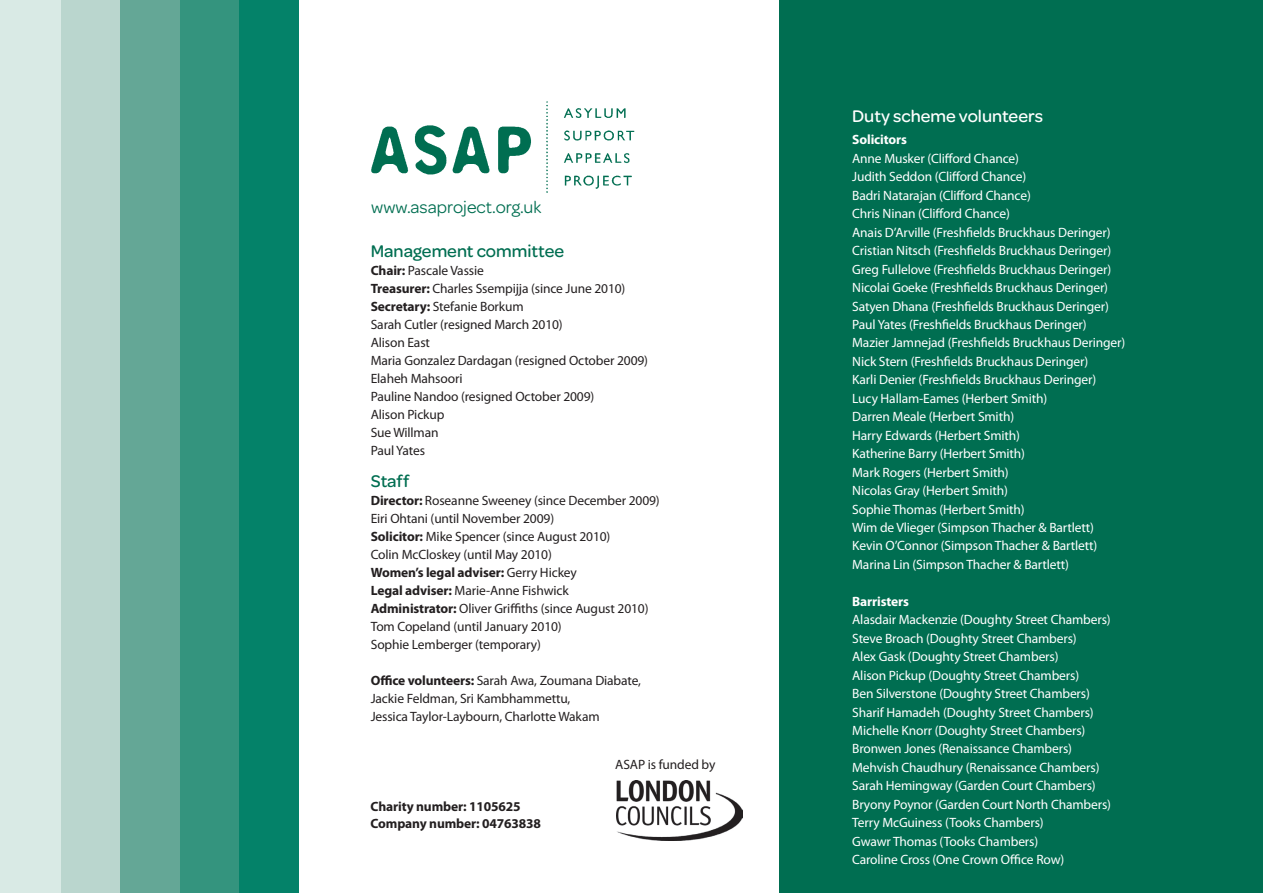
<style>
.page{position:relative;width:1263px;height:893px;background:#fff}
.page>*{position:absolute;margin:0;border:0;box-sizing:border-box;transform-origin:0 0}
.t1{font:500 18px "Omnes";color:#006e51}
.t2{font:18px "Omnes";letter-spacing:-.005em;color:#006e51}
.t3{font:500 18px "Omnes";color:#fff}
.t4{font:13.5px/18.5px "Myriad Pro";letter-spacing:-.01em;color:#fff}
.t5{font:13.5px/18px "Myriad Pro";letter-spacing:-.01em;color:#231f20}
.t6{font:700 13.5px/17.2px "Myriad Pro";letter-spacing:-.01em;color:#231f20}
.t7{font:700 13.5px "Myriad Pro";letter-spacing:-.01em;color:#fff}
.s1{font-weight:700}
</style>
<div class="page">
<img style="left:371px;top:101px;width:264px;height:92px">
<div style="left:779px;top:0;width:484px;height:893px;background:#006e51"></div>
<div style="left:239px;top:0;width:59px;height:893px;background:#048269"></div>
<div style="left:179px;top:0;width:60px;height:893px;background:#34947e"></div>
<div style="left:120px;top:0;width:59px;height:893px;background:#64a796"></div>
<div style="left:60px;top:0;width:60px;height:893px;background:#bad6ce"></div>
<div style="left:0;top:0;width:60px;height:893px;background:#d9eae5"></div>
<img style="left:617px;top:780px;width:125px;height:60px">
<h1 class="t2" style="left:371px;top:197px;width:172px">www.asaproject.org.uk</h1>
<h1 class="t1" style="left:371px;top:241px;width:195px">Management committee</h1>
<p class="t5" style="left:371px;top:261px;width:279px"><span class="s1">Chair:</span> Pascale Vassie<br><span class="s1">Treasurer:</span> Charles Ssempijja (since June 2010)<br><span class="s1">Secretary:</span> Stefanie Borkum<br>Sarah Cutler (resigned March 2010)<br>Alison East<br>Maria Gonzalez Dardagan (resigned October 2009)<br>Elaheh Mahsoori<br>Pauline Nandoo (resigned October 2009)<br>Alison Pickup<br>Sue Willman<br>Paul Yates</p>
<h1 class="t1" style="left:371px;top:471px;width:40px">Staff</h1>
<p class="t5" style="left:371px;top:492px;width:291px"><span class="s1">Director:</span> Roseanne Sweeney (since December 2009)<br>Eiri Ohtani (until November 2009)<br><span class="s1">Solicitor:</span> Mike Spencer (since August 2010)<br>Colin McCloskey (until May 2010)<br><span class="s1">Women’s legal adviser:</span> Gerry Hickey<br><span class="s1">Legal adviser:</span> Marie-Anne Fishwick<br><span class="s1">Administrator:</span> Oliver Griffiths (since August 2010)<br>Tom Copeland (until January 2010)<br>Sophie Lemberger (temporary)</p>
<p class="t5" style="left:371px;top:671px;width:272px"><span class="s1">Office volunteers:</span> Sarah Awa, Zoumana Diabate,<br>Jackie Feldman, Sri Kambhammettu,<br>Jessica Taylor-Laybourn, Charlotte Wakam</p>
<p class="t6" style="left:371px;top:798px;width:172px">Charity number: 1105625<br>Company number: 04763838</p>
<p class="t5" style="left:615px;top:755px;width:102px">ASAP is funded by</p>
<h1 class="t3" style="left:852px;top:106px;width:192px">Duty scheme volunteers</h1>
<p class="t7" style="left:852px;top:132px;width:56px">Solicitors</p>
<p class="t4" style="left:852px;top:149px;width:275px">Anne Musker (Clifford Chance)<br>Judith Seddon (Clifford Chance)<br>Badri Natarajan (Clifford Chance)<br>Chris Ninan (Clifford Chance)<br>Anais D’Arville (Freshfields Bruckhaus Deringer)<br>Cristian Nitsch (Freshfields Bruckhaus Deringer)<br>Greg Fullelove (Freshfields Bruckhaus Deringer)<br>Nicolai Goeke (Freshfields Bruckhaus Deringer)<br>Satyen Dhana (Freshfields Bruckhaus Deringer)<br>Paul Yates (Freshfields Bruckhaus Deringer)<br>Mazier Jamnejad (Freshfields Bruckhaus Deringer)<br>Nick Stern (Freshfields Bruckhaus Deringer)<br>Karli Denier (Freshfields Bruckhaus Deringer)<br>Lucy Hallam-Eames (Herbert Smith)<br>Darren Meale (Herbert Smith)<br>Harry Edwards (Herbert Smith)<br>Katherine Barry (Herbert Smith)<br>Mark Rogers (Herbert Smith)<br>Nicolas Gray (Herbert Smith)<br>Sophie Thomas (Herbert Smith)<br>Wim de Vlieger (Simpson Thacher &amp; Bartlett)<br>Kevin O’Connor (Simpson Thacher &amp; Bartlett)<br>Marina Lin (Simpson Thacher &amp; Bartlett)</p>
<p class="t7" style="left:852px;top:594px;width:58px">Barristers</p>
<p class="t4" style="left:852px;top:610px;width:260px">Alasdair Mackenzie (Doughty Street Chambers)<br>Steve Broach (Doughty Street Chambers)<br>Alex Gask (Doughty Street Chambers)<br>Alison Pickup (Doughty Street Chambers)<br>Ben Silverstone (Doughty Street Chambers)<br>Sharif Hamadeh (Doughty Street Chambers)<br>Michelle Knorr (Doughty Street Chambers)<br>Bronwen Jones (Renaissance Chambers)<br>Mehvish Chaudhury (Renaissance Chambers)<br>Sarah Hemingway (Garden Court Chambers)<br>Bryony Poynor (Garden Court North Chambers)<br>Terry McGuiness (Tooks Chambers)<br>Gwawr Thomas (Tooks Chambers)<br>Caroline Cross (One Crown Office Row)</p>
</div>
